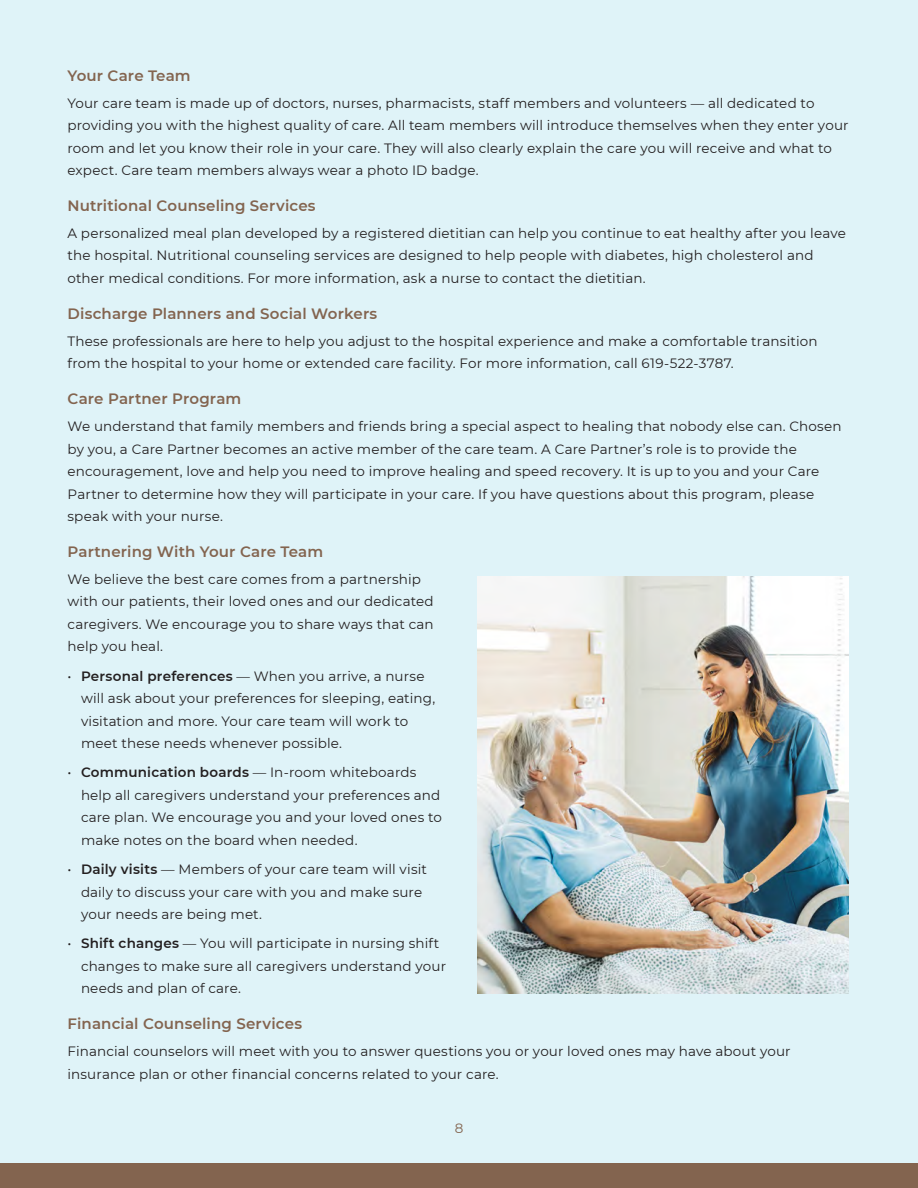
<style>
.page{position:relative;width:918px;height:1188px;background:#dff3f8}
.page>*{position:absolute;margin:0;border:0;box-sizing:border-box;transform-origin:0 0}
.Sub_Subhead_2024{font:600 15px "Montserrat";letter-spacing:.01em;color:#83644f}
.Text{font:13.5px/22.5px "Montserrat";letter-spacing:.01em;color:#231f20}
.Bullets_2024{font:13.5px/22.5px "Montserrat";letter-spacing:.01em;color:#231f20}
.t1{font:13.5px "Montserrat";color:#83644f}
.s1{font-weight:600}
</style>
<div class="page">
<img style="left:477px;top:577px;width:372px;height:417px">
<div style="left:0;top:1163px;width:918px;height:25px;background:#83644f"></div>
<p class="Sub_Subhead_2024" style="left:68px;top:65px;width:125px">Your Care Team</p>
<p class="Text" style="left:68px;top:91px;width:783px">Your care team is made up of doctors, nurses, pharmacists, staff members and volunteers — all dedicated to providing you with the highest quality of care. All team members will introduce themselves when they enter your room and let you know their role in your care. They will also clearly explain the care you will receive and what to expect. Care team members always wear a photo ID badge.</p>
<p class="Sub_Subhead_2024" style="left:68px;top:195px;width:250px">Nutritional Counseling Services</p>
<p class="Text" style="left:68px;top:221px;width:780px">A personalized meal plan developed by a registered dietitian can help you continue to eat healthy after you leave the hospital. Nutritional counseling services are designed to help people with diabetes, high cholesterol and other medical conditions. For more information, ask a nurse to contact the dietitian.</p>
<p class="Sub_Subhead_2024" style="left:68px;top:303px;width:311px">Discharge Planners and Social Workers</p>
<p class="Text" style="left:68px;top:329px;width:752px">These professionals are here to help you adjust to the hospital experience and make a comfortable transition from the hospital to your home or extended care facility. For more information, call 619-522-3787.</p>
<p class="Sub_Subhead_2024" style="left:68px;top:388px;width:175px">Care Partner Program</p>
<p class="Text" style="left:68px;top:415px;width:776px">We understand that family members and friends bring a special aspect to healing that nobody else can. Chosen by you, a Care Partner becomes an active member of the care team. A Care Partner’s role is to provide the encouragement, love and help you need to improve healing and speed recovery. It is up to you and your Care Partner to determine how they will participate in your care. If you have questions about this program, please speak with your nurse.</p>
<p class="Sub_Subhead_2024" style="left:68px;top:541px;width:257px">Partnering With Your Care Team</p>
<p class="Text" style="left:68px;top:567px;width:368px">We believe the best care comes from a partnership with our patients, their loved ones and our dedicated caregivers. We encourage you to share ways that can help you heal.</p>
<p class="Bullets_2024" style="left:81px;top:664px;width:356px;text-indent:-14px">• <span class="s1">Personal preferences</span> — When you arrive, a nurse will ask about your preferences for sleeping, eating, visitation and more. Your care team will work to meet these needs whenever possible.</p>
<p class="Bullets_2024" style="left:81px;top:761px;width:362px;text-indent:-14px">• <span class="s1">Communication boards</span> — In-room whiteboards help all caregivers understand your preferences and care plan. We encourage you and your loved ones to make notes on the board when needed.</p>
<p class="Bullets_2024" style="left:81px;top:858px;width:348px;text-indent:-14px">• <span class="s1">Daily visits</span> — Members of your care team will visit daily to discuss your care with you and make sure your needs are being met.</p>
<p class="Bullets_2024" style="left:81px;top:932px;width:367px;text-indent:-14px">• <span class="s1">Shift changes</span> — You will participate in nursing shift changes to make sure all caregivers understand your needs and plan of care.</p>
<p class="Sub_Subhead_2024" style="left:68px;top:1013px;width:236px">Financial Counseling Services</p>
<p class="Text" style="left:68px;top:1040px;width:725px">Financial counselors will meet with you to answer questions you or your loved ones may have about your insurance plan or other financial concerns related to your care.</p>
<p class="t1" style="left:455px;top:1119px;width:10px">8</p>
</div>
